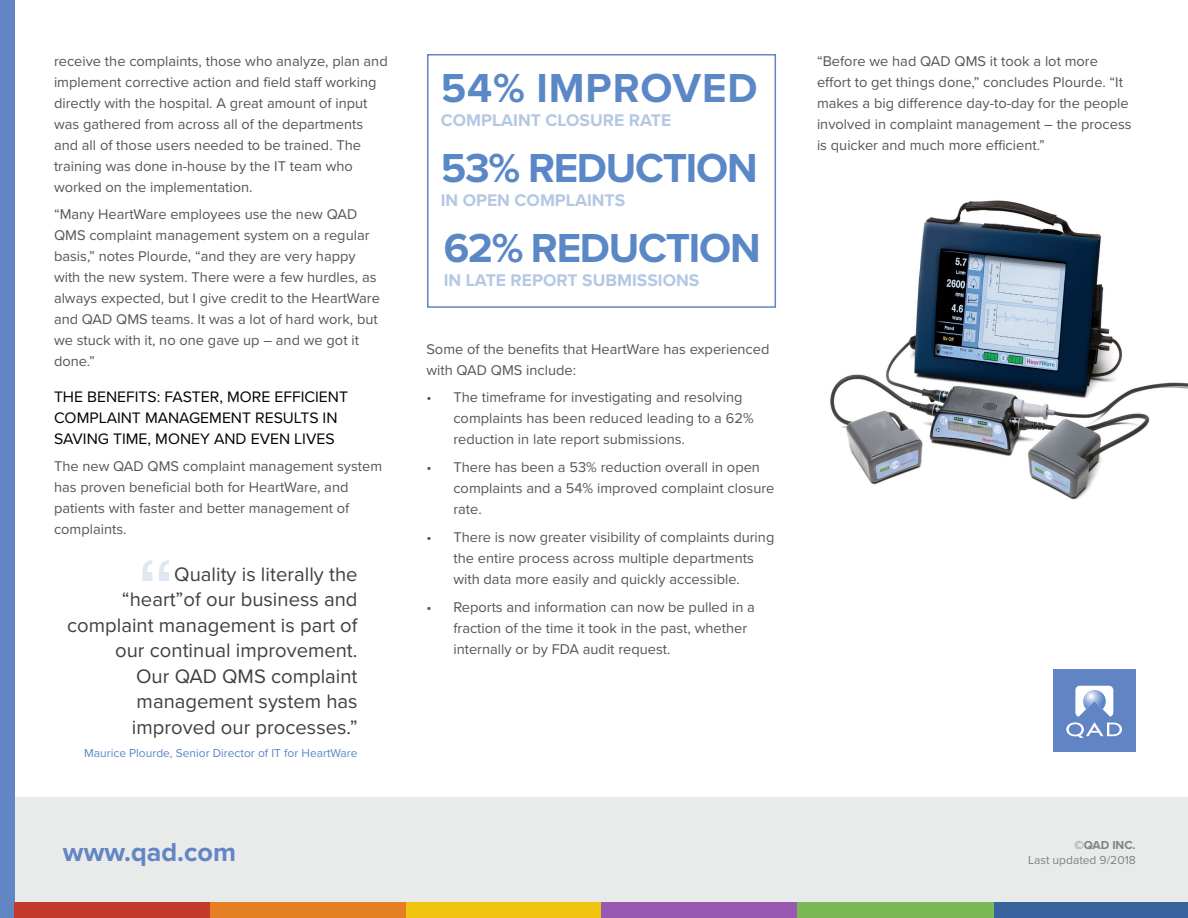
<style>
.page{position:relative;width:1188px;height:918px;background:#fff}
.page>*{position:absolute;margin:0;border:0;box-sizing:border-box;transform-origin:0 0}
.t1{font:700 42px "Proxima Nova";letter-spacing:-.03em;color:#5a87c6}
.t2{font:700 42px "Proxima Nova";letter-spacing:.02em;color:#5a87c6}
.t3{font:700 27px "Proxima Nova";color:#6285c4}
.t4{font:20.25px/25.5px "Proxima Nova";color:#414042;text-align:right}
.t5{font:700 17.55px "Proxima Nova";color:#b4c8e4}
.t6{font:15.75px/21px "Proxima Nova";color:#000}
.t7{font:14.7px/21px "Proxima Nova";color:#565659}
.t8{font:12px "Proxima Nova";color:#5a87c6}
.t9{font:12px "Proxima Nova";color:#808284}
.t10{font:700 12px "Proxima Nova";color:#808284}
</style>
<div class="page">
<img style="left:830px;top:200px;width:358px;height:300px">
<svg style="left:142px;top:560px;width:27px;height:21px"></svg>
<div style="left:427px;top:54px;width:349px;height:254px;border:2px solid #6285c4"></div>
<div style="left:0;top:797px;width:1188px;height:121px;background:#e9eaea"></div>
<div style="left:0;top:0;width:15px;height:918px;background:#6285c4"></div>
<div style="left:15px;top:903px;width:195px;height:15px;background:#c13a2b"></div>
<div style="left:210px;top:903px;width:196px;height:15px;background:#e67f23"></div>
<div style="left:406px;top:903px;width:196px;height:15px;background:#f1c410"></div>
<div style="left:602px;top:903px;width:195px;height:15px;background:#9959b3"></div>
<div style="left:992px;top:903px;width:196px;height:15px;background:#38639f"></div>
<div style="left:797px;top:903px;width:197px;height:15px;background:#7cb854"></div>
<div style="left:1053px;top:670px;width:83px;height:82px;background:#6185c4"></div>
<svg style="left:1066px;top:686px;width:56px;height:52px"></svg>
<p class="t7" style="left:54px;top:50px;width:335px">receive the complaints, those who analyze, plan and implement corrective action and field staff working directly with the hospital. A great amount of input was gathered from across all of the departments and all of those users needed to be trained. The training was done in-house by the IT team who worked on the implementation.</p>
<p class="t7" style="left:54px;top:204px;width:327px">“Many HeartWare employees use the new QAD QMS complaint management system on a regular basis,” notes Plourde, “and they are very happy with the new system. There were a few hurdles, as always expected, but I give credit to the HeartWare and QAD QMS teams. It was a lot of hard work, but we stuck with it, no one gave up – and we got it done.”</p>
<p class="t6" style="left:54px;top:386px;width:295px">THE BENEFITS: FASTER, MORE EFFICIENT<br>COMPLAINT MANAGEMENT RESULTS IN<br>SAVING TIME, MONEY AND EVEN LIVES</p>
<p class="t7" style="left:54px;top:456px;width:330px">The new QAD QMS complaint management system has proven beneficial both for HeartWare, and patients with faster and better management of complaints.</p>
<h3 class="t4" style="left:67px;top:561px;width:292px">Quality is literally the<br>“heart”of our business and complaint management is part of our continual improvement.<br>Our QAD QMS complaint management system has improved our processes.”</h3>
<p class="t8" style="left:84px;top:746px;width:275px">Maurice Plourde, Senior Director of IT for HeartWare</p>
<h1 class="t2" style="left:441px;top:63px;width:318px">54% IMPROVED</h1>
<p class="t5" style="left:441px;top:110px;width:232px">COMPLAINT CLOSURE RATE</p>
<h1 class="t1" style="left:441px;top:143px;width:318px">53% REDUCTION</h1>
<p class="t5" style="left:441px;top:190px;width:186px">IN OPEN COMPLAINTS</p>
<h1 class="t1" style="left:444px;top:223px;width:318px">62% REDUCTION</h1>
<p class="t5" style="left:444px;top:270px;width:257px">IN LATE REPORT SUBMISSIONS</p>
<p class="t7" style="left:426px;top:339px;width:345px">Some of the benefits that HeartWare has experienced with QAD QMS include:</p>
<p class="t7" style="left:453px;top:387px;width:302px;text-indent:-27px">• The timeframe for investigating and resolving complaints has been reduced leading to a 62% reduction in late report submissions.</p>
<p class="t7" style="left:453px;top:457px;width:323px;text-indent:-27px">• There has been a 53% reduction overall in open complaints and a 54% improved complaint closure rate.</p>
<p class="t7" style="left:426px;top:527px;width:349px;text-align:center">• There is now greater visibility of complaints during the entire process across multiple departments<br>with data more easily and quickly accessible.</p>
<p class="t7" style="left:453px;top:597px;width:303px;text-indent:-27px">• Reports and information can now be pulled in a fraction of the time it took in the past, whether internally or by FDA audit request.</p>
<p class="t7" style="left:817px;top:50px;width:316px">“Before we had QAD QMS it took a lot more effort to get things done,” concludes Plourde. “It makes a big difference day-to-day for the people involved in complaint management – the process is quicker and much more efficient.”</p>
<h2 class="t3" style="left:63px;top:836px;width:175px">www.qad.com</h2>
<p class="t10" style="left:1074px;top:838px;width:63px">©QAD INC.</p>
<p class="t9" style="left:1028px;top:853px;width:109px">Last updated 9/2018</p>
</div>
